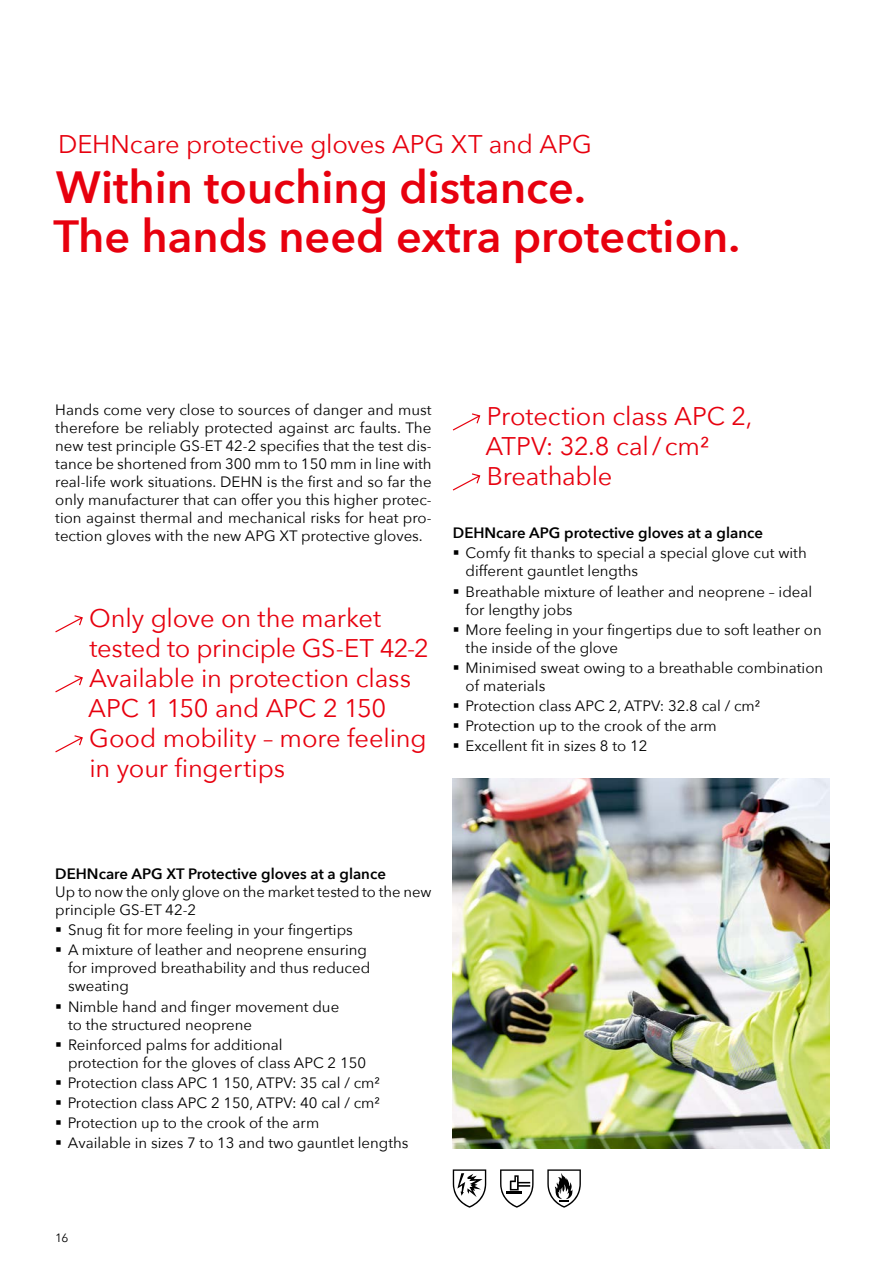
<style>
.page{position:relative;width:893px;height:1263px;background:#fff}
.page>*{position:absolute;margin:0;border:0;box-sizing:border-box;transform-origin:0 0}
.t1{font:600 45px/49.5px "Avenir Next";color:#e7000e}
.t2{font:25.5px/30px "Avenir Next";letter-spacing:-.01em;color:#e7000e}
.t3{font:15px/18px "Avenir Next";color:#000}
.t4{font:600 15px "Avenir Next";color:#000}
.t5{font:12px "Avenir Next";color:#000}
</style>
<div class="page">
<img style="left:453px;top:778px;width:376px;height:370px">
<svg style="left:452px;top:413px;width:29px;height:18px"></svg>
<svg style="left:452px;top:473px;width:29px;height:18px"></svg>
<svg style="left:547px;top:1169px;width:34px;height:39px"></svg>
<svg style="left:500px;top:1169px;width:34px;height:39px"></svg>
<svg style="left:453px;top:1169px;width:33px;height:39px"></svg>
<svg style="left:55px;top:615px;width:28px;height:18px"></svg>
<svg style="left:55px;top:675px;width:28px;height:18px"></svg>
<svg style="left:55px;top:735px;width:28px;height:18px"></svg>
<h2 class="t2" style="left:58px;top:128px;width:535px">DEHNcare protective gloves APG XT and APG</h2>
<h1 class="t1" style="left:53px;top:161px;width:688px">Within touching distance.<br>The hands need extra protection.</h1>
<p class="t3" style="left:55px;top:400px;width:378px;text-align:justify">Hands come very close to sources of danger and must therefore be reliably protected against arc faults. The new test principle GS-ET 42-2 specifies that the test dis&shy;tance be shortened from 300 mm to 150 mm in line with real-life work situations. DEHN is the first and so far the only manufacturer that can offer you this higher protec&shy;tion against thermal and mechanical risks for heat pro&shy;tection gloves with the new APG XT protective gloves.</p>
<h2 class="t2" style="left:88px;top:602px;width:342px">Only glove on the market tested to principle GS-ET 42-2<br>Available in protection class<br>APC 1 150 and APC 2 150<br>Good mobility – more feeling in your fingertips</h2>
<h2 class="t2" style="left:486px;top:400px;width:268px">Protection class APC 2,<br>ATPV: 32.8 cal/ cm²<br>Breathable</h2>
<p class="t4" style="left:453px;top:520px;width:312px">DEHNcare APG protective gloves at a glance</p>
<p class="t3" style="left:466px;top:544px;width:343px">Comfy fit thanks to special a special glove cut with different gauntlet lengths</p>
<p class="t3" style="left:466px;top:582px;width:348px">Breathable mixture of leather and neoprene – ideal for lengthy jobs</p>
<p class="t3" style="left:466px;top:620px;width:358px">More feeling in your fingertips due to soft leather on the inside of the glove</p>
<p class="t3" style="left:466px;top:658px;width:359px">Minimised sweat owing to a breathable combination of materials</p>
<p class="t3" style="left:465px;top:695px;width:296px;line-height:20.1px">Protection class APC 2, ATPV: 32.8 cal / cm²<br>Protection up to the crook of the arm<br>Excellent fit in sizes 8 to 12</p>
<p class="t4" style="left:55px;top:861px;width:332px">DEHNcare APG XT Protective gloves at a glance</p>
<p class="t3" style="left:55px;top:882px;width:378px">Up to now the only glove on the market tested to the new principle GS-ET 42-2</p>
<p class="t3" style="left:68px;top:919px;width:301px;line-height:20.1px">Snug fit for more feeling in your fingertips<br>A mixture of leather and neoprene ensuring</p>
<p class="t3" style="left:68px;top:958px;width:304px">for improved breathability and thus reduced sweating</p>
<p class="t3" style="left:68px;top:997px;width:273px">Nimble hand and finger movement due to the structured neoprene</p>
<p class="t3" style="left:68px;top:1035px;width:300px">Reinforced palms for additional<br>protection for the gloves of class APC 2 150</p>
<p class="t3" style="left:68px;top:1072px;width:342px;line-height:20.1px">Protection class APC 1 150, ATPV: 35 cal / cm²<br>Protection class APC 2 150, ATPV: 40 cal / cm²<br>Protection up to the crook of the arm<br>Available in sizes 7 to 13 and two gauntlet lengths</p>
<p class="t5" style="left:55px;top:1227px;width:15px">16</p>
</div>
